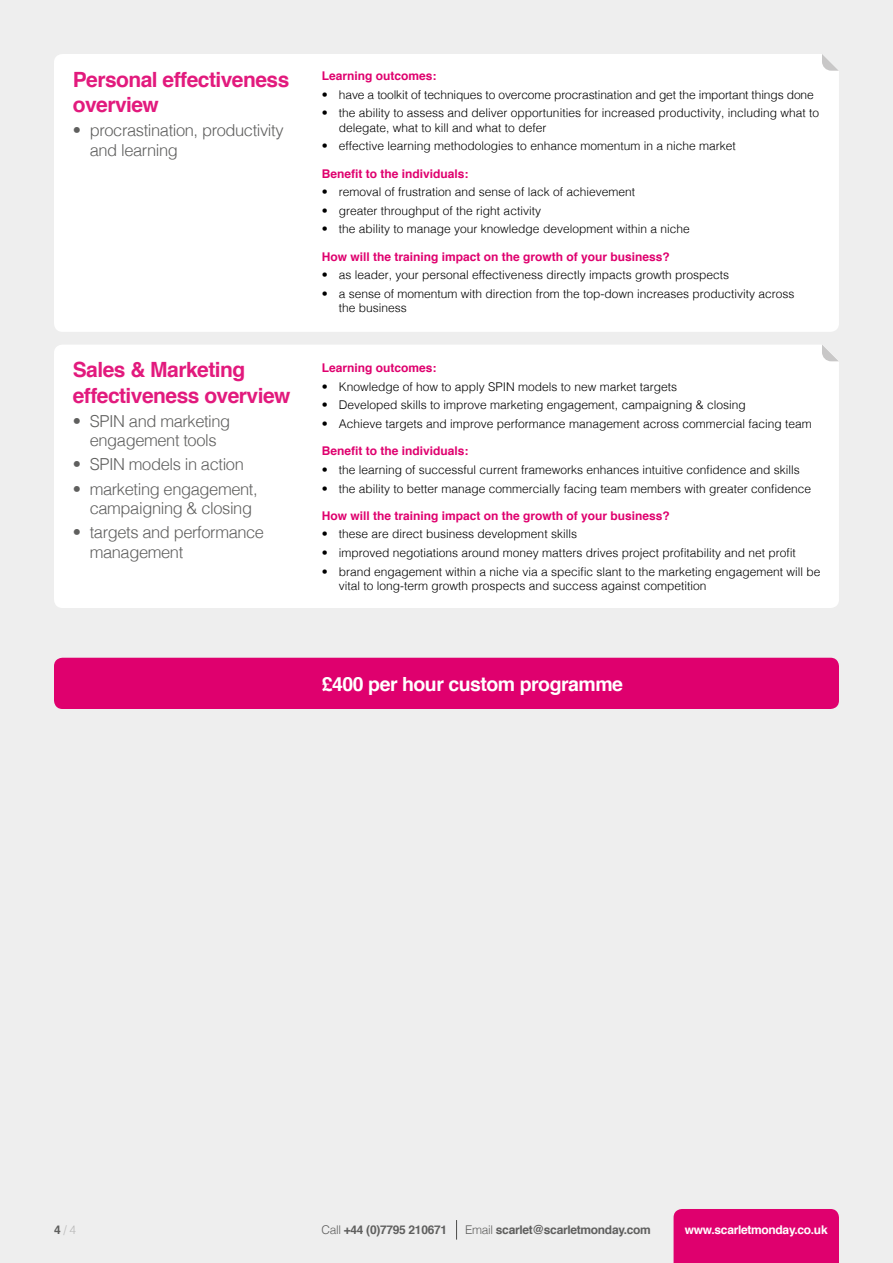
<style>
.page{position:relative;width:893px;height:1263px;background:#eee}
.page>*{position:absolute;margin:0;border:0;box-sizing:border-box;transform-origin:0 0}
.t1{font:700 21px/25.2px "Helvetica";letter-spacing:-.025em;color:#e21a7d}
.t2{font:700 19.5px "Helvetica";letter-spacing:-.025em;color:#fff}
.t3{font:300 16.5px/19.8px "Helvetica";letter-spacing:-.025em;color:#5f5f5e}
.t4{font:300 12px/14.4px "Helvetica";color:#000}
.t5{font:700 12px "Helvetica";color:#df006e}
.t6{font:700 12px "Helvetica";letter-spacing:-.025em;color:#5f5f5e}
.t7{font:700 12px "Helvetica";letter-spacing:-.025em;color:#fff}
.t8{font:300 12px "Helvetica";color:#b9b9b9}
.s1{font-weight:700;color:#5f5f5e}
.s2{font-weight:300}
</style>
<div class="page">
<div style="left:54px;top:54px;width:785px;height:278px;background:#fff;border-radius:9px"></div>
<div style="left:54px;top:345px;width:785px;height:263px;background:#fff;border-radius:9px"></div>
<div style="left:54px;top:658px;width:785px;height:51px;background:#df006e;border-radius:9px"></div>
<div style="left:674px;top:1209px;width:165px;height:54px;background:#df006e"></div>
<svg style="left:456px;top:1220px;width:1px;height:19px"></svg>
<svg style="left:822px;top:54px;width:17px;height:17px"></svg>
<svg style="left:822px;top:345px;width:17px;height:17px"></svg>
<h1 class="t1" style="left:73px;top:67px;width:218px">Personal effectiveness overview</h1>
<h3 class="t3" style="left:90px;top:119px;width:195px;text-indent:-17px">• procrastination, productivity and learning</h3>
<h1 class="t1" style="left:73px;top:358px;width:219px">Sales &amp; Marketing effectiveness overview</h1>
<h3 class="t3" style="left:73px;top:410px;width:159px;text-align:center">• SPIN and marketing engagement tools</h3>
<h3 class="t3" style="left:73px;top:454px;width:173px">• SPIN models in action</h3>
<h3 class="t3" style="left:90px;top:478px;width:169px;text-indent:-17px">• marketing engagement, campaigning &amp; closing</h3>
<h3 class="t3" style="left:90px;top:521px;width:176px;text-indent:-17px">• targets and performance management</h3>
<p class="t5" style="left:322px;top:66px;width:116px">Learning outcomes:</p>
<p class="t4" style="left:322px;top:86px;width:493px">• have a toolkit of techniques to overcome procrastination and get the important things done</p>
<p class="t4" style="left:339px;top:105px;width:482px;text-indent:-17px">• the ability to assess and deliver opportunities for increased productivity, including what to delegate, what to kill and what to defer</p>
<p class="t4" style="left:322px;top:138px;width:415px">• effective learning methodologies to enhance momentum in a niche market</p>
<p class="t5" style="left:322px;top:164px;width:148px">Benefit to the individuals:</p>
<p class="t4" style="left:322px;top:184px;width:315px">• removal of frustration and sense of lack of achievement</p>
<p class="t4" style="left:322px;top:202px;width:221px">• greater throughput of the right activity</p>
<p class="t4" style="left:322px;top:221px;width:369px">• the ability to manage your knowledge development within a niche</p>
<p class="t5" style="left:322px;top:247px;width:350px">How will the training impact on the growth of your business?</p>
<p class="t4" style="left:322px;top:267px;width:409px">• as leader, your personal effectiveness directly impacts growth prospects</p>
<p class="t4" style="left:339px;top:286px;width:457px;text-indent:-17px">• a sense of momentum with direction from the top-down increases productivity across the business</p>
<p class="t5" style="left:322px;top:358px;width:116px">Learning outcomes:</p>
<p class="t4" style="left:322px;top:378px;width:357px">• Knowledge of how to apply SPIN models to new market targets</p>
<p class="t4" style="left:322px;top:397px;width:425px">• Developed skills to improve marketing engagement, campaigning &amp; closing</p>
<p class="t4" style="left:322px;top:416px;width:491px">• Achieve targets and improve performance management across commercial facing team</p>
<p class="t5" style="left:322px;top:441px;width:148px">Benefit to the individuals:</p>
<p class="t4" style="left:322px;top:462px;width:479px">• the learning of successful current frameworks enhances intuitive confidence and skills</p>
<p class="t4" style="left:322px;top:480px;width:491px">• the ability to better manage commercially facing team members with greater confidence</p>
<p class="t5" style="left:322px;top:506px;width:350px">How will the training impact on the growth of your business?</p>
<p class="t4" style="left:322px;top:526px;width:257px">• these are direct business development skills</p>
<p class="t4" style="left:322px;top:545px;width:475px">• improved negotiations around money matters drives project profitability and net profit</p>
<p class="t4" style="left:339px;top:563px;width:483px;text-indent:-17px">• brand engagement within a niche via a specific slant to the marketing engagement will be vital to long-term growth prospects and success against competition</p>
<h2 class="t2" style="left:322px;top:668px;width:303px">£400 per hour custom programme</h2>
<p class="t8" style="left:54px;top:1220px;width:24px"><span class="s1">4</span>/ 4</p>
<p class="t6" style="left:321px;top:1220px;width:127px"><span class="s2">Call</span> +44 (0)7795 210671</p>
<p class="t6" style="left:465px;top:1220px;width:187px"><span class="s2">Email</span> scarlet@scarletmonday.com</p>
<p class="t7" style="left:685px;top:1220px;width:144px">www.scarletmonday.co.uk</p>
</div>
